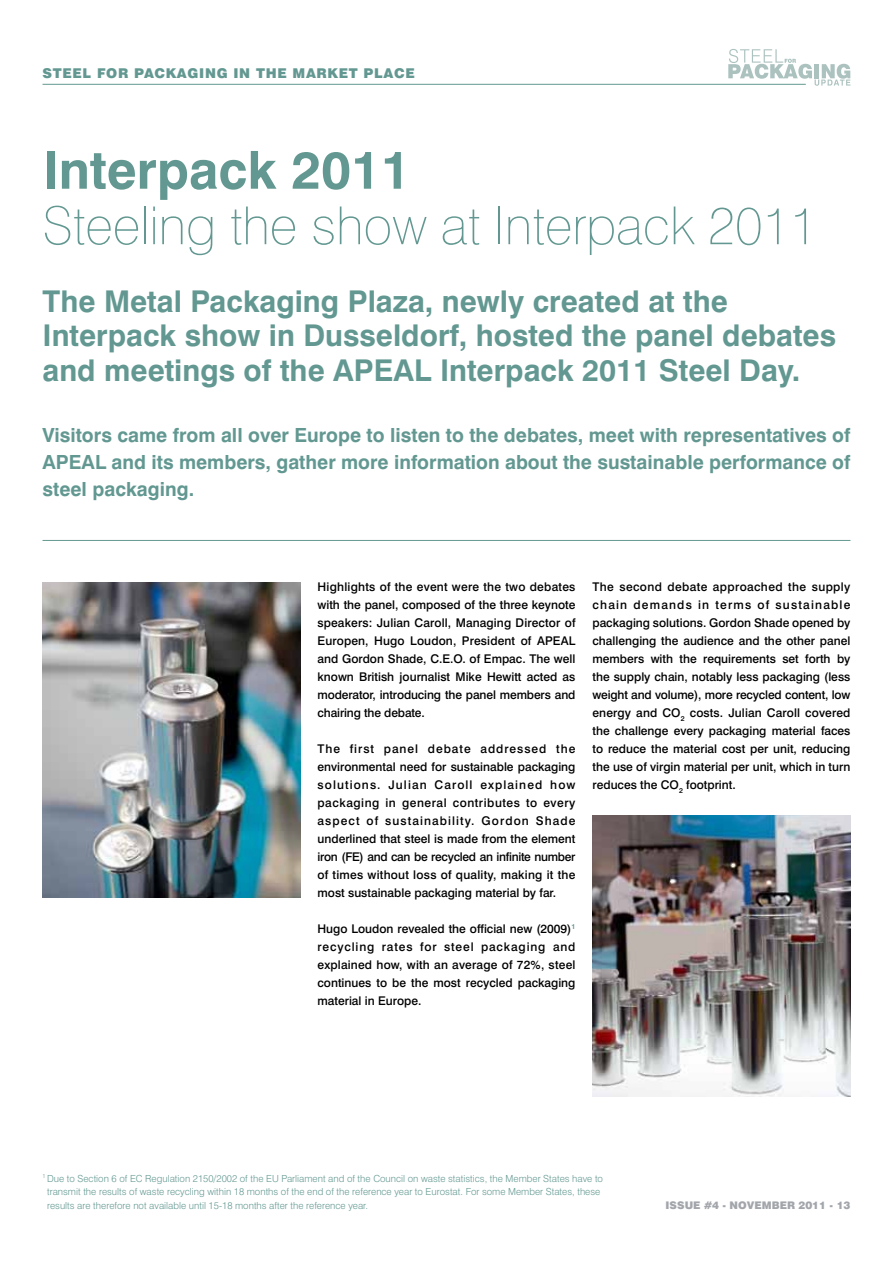
<style>
.page{position:relative;width:893px;height:1263px;background:#fff}
.page>*{position:absolute;margin:0;border:0;box-sizing:border-box;transform-origin:0 0}
.t1{font:100 52.5px "Swiss 721 BT";color:#629891}
.t2{font:700 52.5px "Swiss 721 BT";color:#629891}
.t3{font:700 30px/34.5px "Swiss 721 BT";color:#629891}
.t4{font:700 19.5px/27px "Swiss 721 BT";color:#629891;text-align:justify}
.t5{font:900 13.5px "Swiss 721 BT";letter-spacing:.05em;color:#629891}
.t6{font:500 12px/18px "Swiss 721 BT";color:#000;text-align:justify}
.t7{font:900 10.5px "Swiss 721 BT";color:#a2a5aa}
.t8{font:300 9.75px/13.5px "Swiss 721 BT";color:#629891}
</style>
<div class="page">
<svg style="left:728px;top:49px;width:122px;height:37px"></svg>
<hr style="left:43px;top:540px;width:807px;height:1px;background:#629891">
<hr style="left:43px;top:84px;width:763px;height:1px;background:#629891">
<img style="left:592px;top:815px;width:258px;height:282px">
<img style="left:43px;top:583px;width:257px;height:314px">
<p class="t5" style="left:43px;top:65px;width:76px">STEE L FOR</p>
<p class="t5" style="left:134px;top:65px;width:281px">PACKAGING IN THE MARKET PLACE</p>
<h1 class="t2" style="left:43px;top:138px;width:369px">Interpack 2011</h1>
<h1 class="t1" style="left:43px;top:194px;width:776px">Steeling the show at Interpack 2011</h1>
<h2 class="t3" style="left:43px;top:284px;width:795px">The Metal Packaging Plaza, newly created at the<br>Interpack show in Dusseldorf, hosted the panel debates and meetings of the APEAL Interpack 2011 Steel Day.</h2>
<h3 class="t4" style="left:43px;top:422px;width:809px">Visitors came from all over Europe to listen to the debates, meet with representatives of APEAL and its members, gather more information about the sustainable performance of steel packaging.</h3>
<p class="t6" style="left:317px;top:578px;width:259px;text-align:left">Highlights of the event were the two debates with the panel, composed of the three keynote speakers: Julian Caroll, Managing Director of Europen, Hugo Loudon, President of Apeal and Gordon Shade, C.E.O. of Empac. The well known British journalist Mike Hewitt acted as moderator, introducing the panel members and chairing the debate.</p>
<p class="t6" style="left:317px;top:740px;width:259px">The first panel debate addressed the environmental need for sustainable packaging solutions. Julian Caroll explained how packaging in general contributes to every aspect of sustainability. Gordon Shade underlined that steel is made from the element iron (FE) and can be recycled an infinite number of times without loss of quality, making it the most sustainable packaging material by far.</p>
<p class="t6" style="left:317px;top:920px;width:259px">Hugo Loudon revealed the official new (2009)<sup>1 </sup>recycling rates for steel packaging and explained how, with an average of 72%, steel continues to be the most recycled packaging material in Europe.</p>
<p class="t6" style="left:592px;top:578px;width:259px">The second debate approached the supply chain demands in terms of sustainable packaging solutions. Gordon Shade opened by challenging the audience and the other panel members with the requirements set forth by the supply chain, notably less packaging (less weight and volume), more recycled content, low energy and CO<sub>2</sub> costs. Julian Caroll covered the challenge every packaging material faces to reduce the material cost per unit, reducing the use of virgin material per unit, which in turn reduces the CO<sub>2</sub> footprint.</p>
<p class="t8" style="left:47px;top:1171px;width:557px;text-indent:-5px"><sup>1</sup> Due to Section 6 of EC Regulation 2150/2002 of the EU Parliament and of the Council on waste statistics, the Member States have to transmit the results of waste recycling within 18 months of the end of the reference year to Eurostat. For some Member States, these results are therefore not available until 15-18 months after the reference year.</p>
<p class="t7" style="left:666px;top:1199px;width:82px">ISSUE #4 - NOVEMBER</p>
<p class="t7" style="left:798px;top:1199px;width:53px">2011 - 13</p>
</div>
